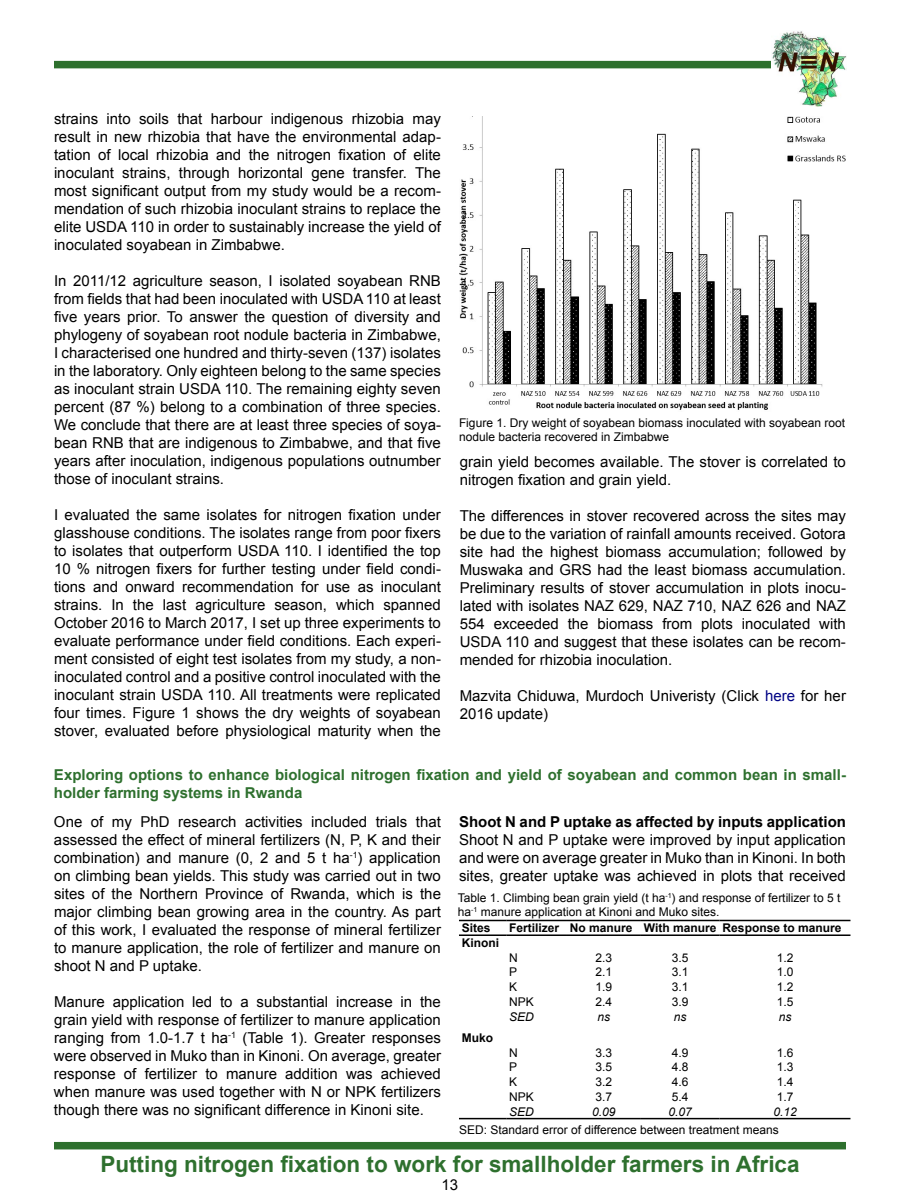
<style>
.page{position:relative;width:900px;height:1200px;background:#fff}
.page>*{position:absolute;margin:0;border:0;box-sizing:border-box;transform-origin:0 0}
.t1{font:700 22.5px "Arial";color:#2e702e}
.t2{font:15px/18px "Arial";color:#000;text-align:justify}
.t3{font:700 15px/18px "Arial";color:#2e702e}
.t4{font:700 15px "Arial";color:#000}
.t5{font:12px/14.4px "Arial";color:#000}
.t6{font:700 12px "Arial";color:#000}
.t7{font:italic 12px "Arial";color:#000}
.s1{color:#000385}
</style>
<div class="page">
<div style="left:54px;top:1142px;width:792px;height:7px;background:#2e702e"></div>
<div style="left:54px;top:61px;width:717px;height:7px;background:#2e702e"></div>
<img style="left:772px;top:31px;width:74px;height:76px">
<hr style="left:459px;top:920px;width:47px;height:1px;background:#000">
<hr style="left:506px;top:920px;width:61px;height:1px;background:#000">
<hr style="left:567px;top:920px;width:74px;height:1px;background:#000">
<hr style="left:641px;top:920px;width:79px;height:1px;background:#000">
<hr style="left:720px;top:920px;width:130px;height:1px;background:#000">
<hr style="left:459px;top:934px;width:47px;height:2px;background:#000">
<hr style="left:506px;top:934px;width:61px;height:2px;background:#000">
<hr style="left:567px;top:934px;width:74px;height:2px;background:#000">
<hr style="left:641px;top:934px;width:79px;height:2px;background:#000">
<hr style="left:720px;top:934px;width:130px;height:2px;background:#000">
<hr style="left:459px;top:1118px;width:47px;height:1px;background:#000">
<hr style="left:506px;top:1118px;width:61px;height:1px;background:#000">
<hr style="left:567px;top:1118px;width:74px;height:1px;background:#000">
<hr style="left:641px;top:1118px;width:79px;height:1px;background:#000">
<hr style="left:720px;top:1118px;width:130px;height:1px;background:#000">
<img style="left:459px;top:117px;width:387px;height:293px">
<p class="t2" style="left:54px;top:110px;width:388px">strains into soils that harbour indigenous rhizobia may result in new rhizobia that have the environmental adap&shy;tation of local rhizobia and the nitrogen fixation of elite inoculant strains, through horizontal gene transfer. The most significant output from my study would be a recom&shy;mendation of such rhizobia inoculant strains to replace the elite USDA 110 in order to sustainably increase the yield of inoculated soyabean in Zimbabwe.</p>
<p class="t2" style="left:54px;top:272px;width:389px">In 2011/12 agriculture season, I isolated soyabean RNB from fields that had been inoculated with USDA 110 at least five years prior. To answer the question of diversity and phylogeny of soyabean root nodule bacteria in Zimbabwe, I characterised one hundred and thirty-seven (137) isolates in the laboratory. Only eighteen belong to the same species as inoculant strain USDA 110. The remaining eighty seven percent (87 %) belong to a combination of three species.<br>We conclude that there are at least three species of soya&shy;bean RNB that are indigenous to Zimbabwe, and that five years after inoculation, indigenous populations outnumber those of inoculant strains.</p>
<p class="t2" style="left:54px;top:506px;width:389px">I evaluated the same isolates for nitrogen fixation under glasshouse conditions. The isolates range from poor fixers to isolates that outperform USDA 110. I identified the top 10 % nitrogen fixers for further testing under field condi&shy;tions and onward recommendation for use as inoculant strains. In the last agriculture season, which spanned October 2016 to March 2017, I set up three experiments to evaluate performance under field conditions. Each experi&shy;ment consisted of eight test isolates from my study, a non&shy;inoculated control and a positive control inoculated with the inoculant strain USDA 110. All treatments were replicated four times. Figure 1 shows the dry weights of soyabean stover, evaluated before physiological maturity when the</p>
<p class="t5" style="left:459px;top:416px;width:388px">Figure 1. Dry weight of soyabean biomass inoculated with soyabean root nodule bacteria recovered in Zimbabwe</p>
<p class="t2" style="left:460px;top:453px;width:388px">grain yield becomes available. The stover is correlated to nitrogen fixation and grain yield.</p>
<p class="t2" style="left:460px;top:507px;width:388px">The differences in stover recovered across the sites may be due to the variation of rainfall amounts received. Gotora site had the highest biomass accumulation; followed by Muswaka and GRS had the least biomass accumulation.<br>Preliminary results of stover accumulation in plots inocu&shy;lated with isolates NAZ 629, NAZ 710, NAZ 626 and NAZ 554 exceeded the biomass from plots inoculated with USDA 110 and suggest that these isolates can be recom&shy;mended for rhizobia inoculation.</p>
<p class="t2" style="left:460px;top:687px;width:388px">Mazvita Chiduwa, Murdoch Univeristy (Click <span class="s1">here</span> for her<br>2016 update)</p>
<p class="t3" style="left:54px;top:766px;width:793px">Exploring options to enhance biological nitrogen fixation and yield of soyabean and common bean in small&shy;holder farming systems in Rwanda</p>
<p class="t2" style="left:54px;top:813px;width:389px">One of my PhD research activities included trials that assessed the effect of mineral fertilizers (N, P, K and their combination) and manure (0, 2 and 5 t ha<sup>-1</sup>) application on climbing bean yields. This study was carried out in two sites of the Northern Province of Rwanda, which is the major climbing bean growing area in the country. As part of this work, I evaluated the response of mineral fertilizer to manure application, the role of fertilizer and manure on shoot N and P uptake.</p>
<p class="t2" style="left:54px;top:993px;width:389px">Manure application led to a substantial increase in the grain yield with response of fertilizer to manure application ranging from 1.0-1.7 t ha<sup>-1</sup> (Table 1). Greater responses were observed in Muko than in Kinoni. On average, greater response of fertilizer to manure addition was achieved when manure was used together with N or NPK fertilizers though there was no significant difference in Kinoni site.</p>
<p class="t4" style="left:459px;top:812px;width:389px">Shoot N and P uptake as affected by inputs application</p>
<p class="t2" style="left:459px;top:831px;width:388px">Shoot N and P uptake were improved by input application and were on average greater in Muko than in Kinoni. In both sites, greater uptake was achieved in plots that received</p>
<p class="t5" style="left:458px;top:891px;width:384px">Table 1. Climbing bean grain yield (t ha<sup>-1</sup>) and response of fertilizer to 5 t ha<sup>-1</sup> manure application at Kinoni and Muko sites.</p>
<p class="t6" style="left:462px;top:920px;width:30px">Sites</p>
<p class="t6" style="left:509px;top:920px;width:334px">Fertilizer No manure With manure Response to manure</p>
<p class="t6" style="left:462px;top:935px;width:39px">Kinoni</p>
<p class="t5" style="left:509px;top:950px;width:10px">N</p>
<p class="t5" style="left:596px;top:950px;width:18px">2.3</p>
<p class="t5" style="left:672px;top:950px;width:18px">3.5</p>
<p class="t5" style="left:777px;top:950px;width:18px">1.2</p>
<p class="t5" style="left:509px;top:965px;width:10px">P</p>
<p class="t5" style="left:596px;top:965px;width:18px">2.1</p>
<p class="t5" style="left:672px;top:965px;width:18px">3.1</p>
<p class="t5" style="left:777px;top:965px;width:18px">1.0</p>
<p class="t5" style="left:509px;top:980px;width:10px">K</p>
<p class="t5" style="left:596px;top:980px;width:18px">1.9</p>
<p class="t5" style="left:672px;top:980px;width:18px">3.1</p>
<p class="t5" style="left:777px;top:980px;width:18px">1.2</p>
<p class="t5" style="left:509px;top:995px;width:26px">NPK</p>
<p class="t5" style="left:596px;top:995px;width:18px">2.4</p>
<p class="t5" style="left:672px;top:995px;width:18px">3.9</p>
<p class="t5" style="left:777px;top:995px;width:18px">1.5</p>
<p class="t7" style="left:509px;top:1009px;width:26px">SED</p>
<p class="t7" style="left:598px;top:1009px;width:14px">ns</p>
<p class="t7" style="left:674px;top:1009px;width:14px">ns</p>
<p class="t7" style="left:779px;top:1009px;width:14px">ns</p>
<p class="t6" style="left:462px;top:1030px;width:33px">Muko</p>
<p class="t5" style="left:509px;top:1045px;width:10px">N</p>
<p class="t5" style="left:596px;top:1045px;width:18px">3.3</p>
<p class="t5" style="left:672px;top:1045px;width:18px">4.9</p>
<p class="t5" style="left:777px;top:1045px;width:18px">1.6</p>
<p class="t5" style="left:509px;top:1060px;width:10px">P</p>
<p class="t5" style="left:596px;top:1060px;width:18px">3.5</p>
<p class="t5" style="left:672px;top:1060px;width:18px">4.8</p>
<p class="t5" style="left:777px;top:1060px;width:18px">1.3</p>
<p class="t5" style="left:509px;top:1075px;width:10px">K</p>
<p class="t5" style="left:596px;top:1075px;width:18px">3.2</p>
<p class="t5" style="left:672px;top:1075px;width:18px">4.6</p>
<p class="t5" style="left:777px;top:1075px;width:18px">1.4</p>
<p class="t5" style="left:509px;top:1090px;width:26px">NPK</p>
<p class="t5" style="left:596px;top:1090px;width:18px">3.7</p>
<p class="t5" style="left:672px;top:1090px;width:18px">5.4</p>
<p class="t5" style="left:777px;top:1090px;width:18px">1.7</p>
<p class="t7" style="left:509px;top:1104px;width:26px">SED</p>
<p class="t7" style="left:592px;top:1104px;width:25px">0.09</p>
<p class="t7" style="left:669px;top:1104px;width:25px">0.07</p>
<p class="t7" style="left:773px;top:1104px;width:25px">0.12</p>
<p class="t5" style="left:459px;top:1122px;width:321px">SED: Standard error of difference between treatment means</p>
<h1 class="t1" style="left:100px;top:1149px;width:701px">Putting nitrogen fixation to work for smallholder farmers in Africa</h1>
<p class="t2" style="left:442px;top:1176px;width:18px">13</p>
</div>
